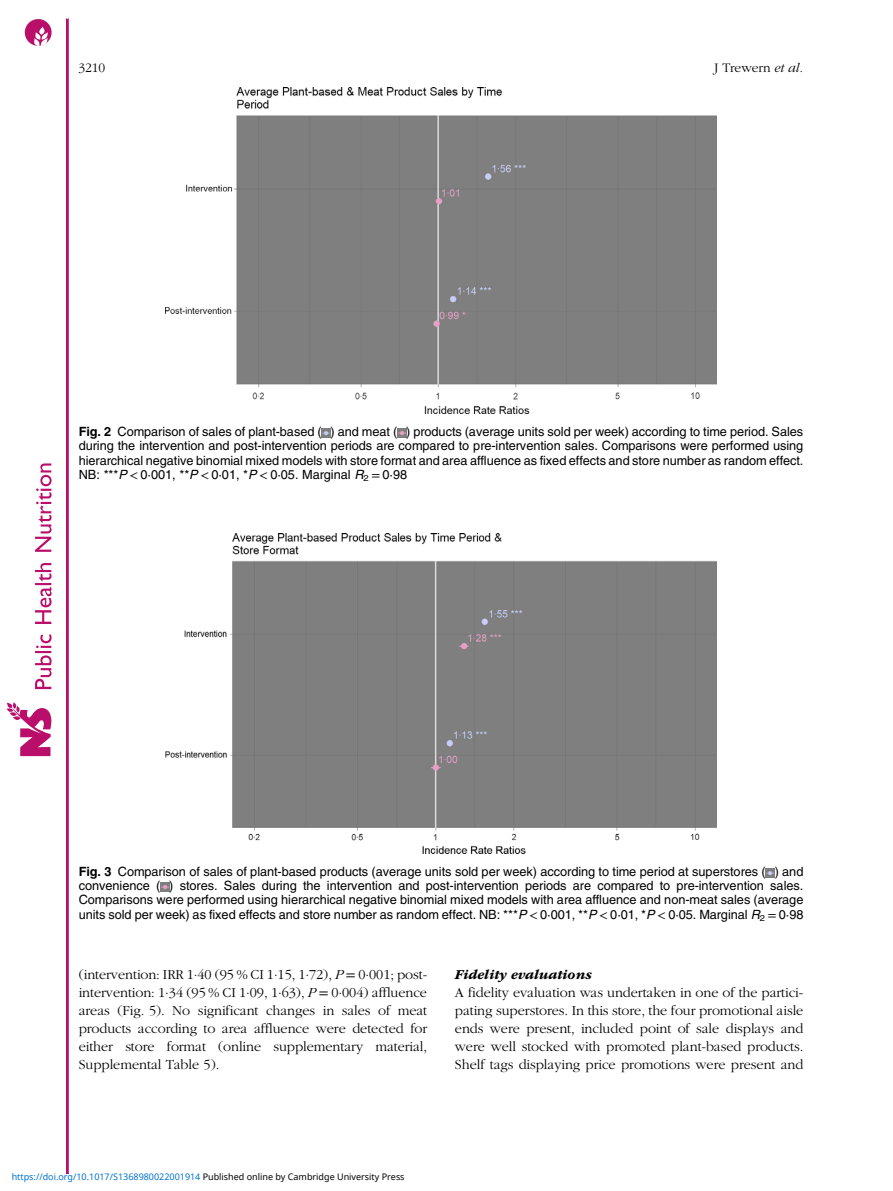
<style>
.page{position:relative;width:893px;height:1191px;background:#fff}
.page>*{position:absolute;margin:0;border:0;box-sizing:border-box;transform-origin:0 0}
.t1{font:14.25px/18px "Adv OT777 cf 4 fb";color:#000;text-align:justify}
.t2{font:14.25px "Adv OT0 ecd 02 fa.BI";color:#000}
.t3{font:13.5px "Adv OT777 cf 4 fb";color:#000}
.t4{font:12.75px/14.2px "Adv OT82 c 4 f 4 c 4";color:#000;text-align:justify}
.t5{font:9px "Noto Sans";color:#0172cf}
.s1{font-family:"Adv OT4 e 1564 e 8.I"}
.s2{font-family:"Adv O Tf 3919 c 9 c.B"}
.s3{font-family:"Adv OT7 a 027 dc 5.I"}
.s4{font-family:"Adv OT8608 a 8 d 1"}
.s5{color:#000}
</style>
<div class="page">
<div style="left:66px;top:19px;width:2px;height:1154px;border:1px solid #ba0e6b"></div>
<svg style="left:6px;top:702px;width:45px;height:54px"></svg>
<svg style="left:35px;top:463px;width:17px;height:226px"></svg>
<svg style="left:25px;top:19px;width:27px;height:27px"></svg>
<img style="left:166px;top:87px;width:550px;height:327px">
<svg style="left:322px;top:428px;width:9px;height:9px"></svg>
<svg style="left:397px;top:428px;width:9px;height:9px"></svg>
<img style="left:166px;top:534px;width:551px;height:319px">
<svg style="left:766px;top:868px;width:9px;height:9px"></svg>
<svg style="left:160px;top:882px;width:9px;height:9px"></svg>
<p class="t3" style="left:78px;top:63px;width:28px">3210</p>
<p class="t3" style="left:714px;top:63px;width:90px">J Trewern <span class="s1">et al.</span></p>
<p class="t4" style="left:79px;top:426px;width:726px"><span class="s2">Fig. 2</span> Comparison of sales of plant-based ( ) and meat ( ) products (average units sold per week) according to time period. Sales during the intervention and post-intervention periods are compared to pre-intervention sales. Comparisons were performed using hierarchical negative binomial mixed models with store format and area affluence as fixed effects and store number as random effect.<br>NB: ***<span class="s3">P</span> <span class="s4">&lt;</span> 0·001, **<span class="s3">P</span> <span class="s4">&lt;</span> 0·01, *<span class="s3">P</span> <span class="s4">&lt;</span> 0·05. Marginal <span class="s3">R</span><sub>2</sub> <span class="s4">=</span> 0·98</p>
<p class="t4" style="left:79px;top:865px;width:726px"><span class="s2">Fig. 3</span> Comparison of sales of plant-based products (average units sold per week) according to time period at superstores ( ) and convenience ( ) stores. Sales during the intervention and post-intervention periods are compared to pre-intervention sales.<br>Comparisons were performed using hierarchical negative binomial mixed models with area affluence and non-meat sales (average units sold per week) as fixed effects and store number as random effect. NB: ***<span class="s3">P</span> <span class="s4">&lt;</span> 0·001, **<span class="s3">P</span> <span class="s4">&lt;</span> 0·01, *<span class="s3">P</span> <span class="s4">&lt;</span> 0·05. Marginal <span class="s3">R</span><sub>2</sub> <span class="s4">=</span> 0·98</p>
<p class="t1" style="left:79px;top:966px;width:350px">(intervention: IRR 1·40 (95 % CI 1·15, 1·72), <span class="s1">P</span> <span class="s4">=</span> 0·001; post&shy;intervention: 1·34 (95 % CI 1·09, 1·63), <span class="s1">P</span> <span class="s4">=</span> 0·004) affluence areas (Fig. 5). No significant changes in sales of meat products according to area affluence were detected for either store format (online supplementary material, Supplemental Table 5).</p>
<p class="t2" style="left:455px;top:969px;width:138px">Fidelity evaluations</p>
<p class="t1" style="left:455px;top:984px;width:350px">A fidelity evaluation was undertaken in one of the partici&shy;pating superstores. In this store, the four promotional aisle ends were present, included point of sale displays and were well stocked with promoted plant-based products.<br>Shelf tags displaying price promotions were present and</p>
<p class="t5" style="left:12px;top:1170px;width:394px">https://doi.org/10.1017/S1368980022001914 <span class="s5">Published online by Cambridge University Press</span></p>
</div>
